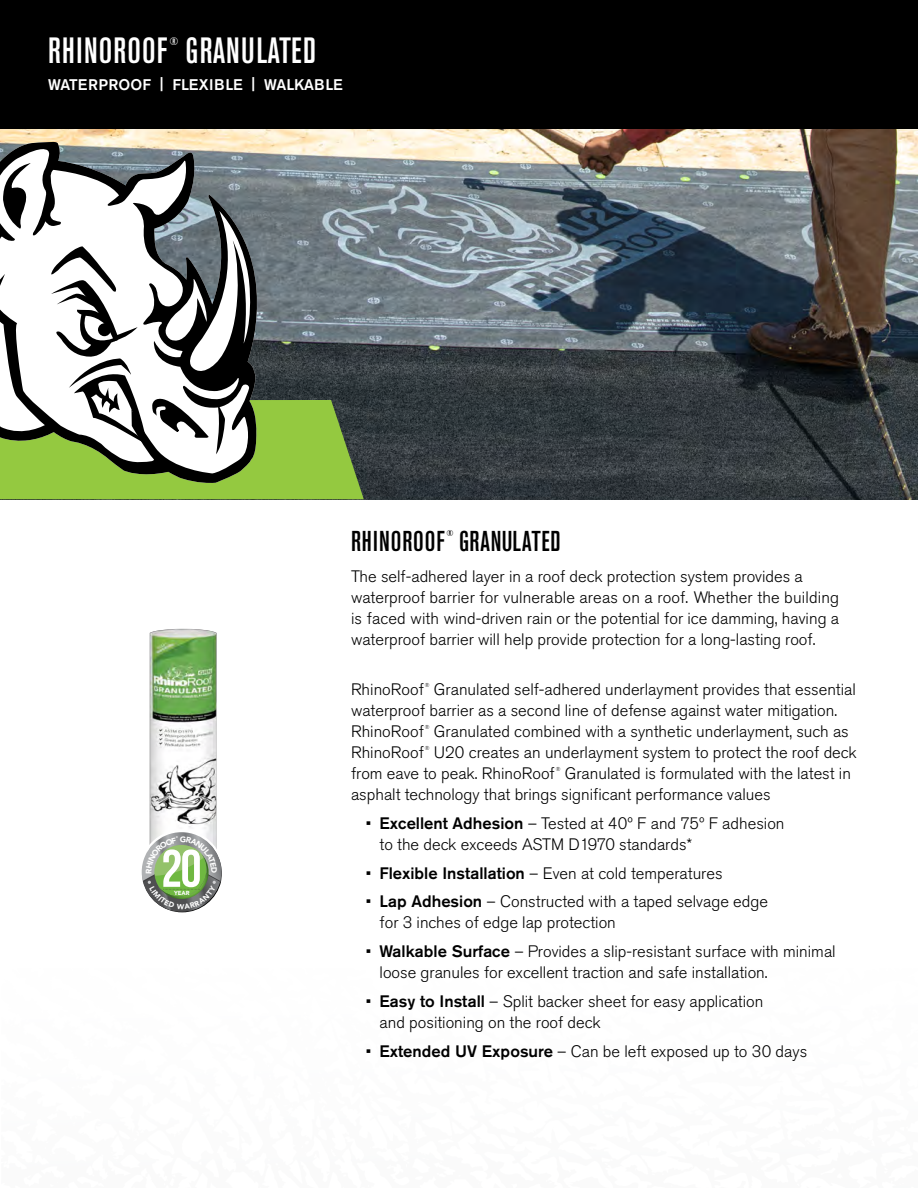
<style>
.page{position:relative;width:918px;height:1188px;background:#fff}
.page>*{position:absolute;margin:0;border:0;box-sizing:border-box;transform-origin:0 0}
.t1{font:52.8px "Bebas Neue";color:#fff}
.t2{font:500 condensed 36.3px "Akzidenz Grotesk Pro";letter-spacing:.03em;color:#fff}
.t3{font:500 condensed 28.5px "Akzidenz Grotesk Pro";letter-spacing:.03em;color:#000}
.t4{font:300 16.5px/21px "Akzidenz Grotesk Pro";color:#000}
.t5{font:500 15.3px "Akzidenz Grotesk Pro";color:#fff}
.t6{font:500 condensed 10.8px "Akzidenz Grotesk Pro";color:#fff}
.t7{font:500 condensed 8.55px "Akzidenz Grotesk Pro";color:#000}
.t8{font:900 5.85px "Avenir LT Std";color:#fff}
.t9{font:300 5.7px "Akzidenz Grotesk Pro";color:#000}
.s1{font-weight:500}
</style>
<div class="page">
<div style="left:0;top:0;width:918px;height:129px;background:#000"></div>
<img style="left:0;top:129px;width:918px;height:370px">
<img style="left:149px;top:628px;width:68px;height:204px">
<div style="left:139px;top:830px;width:85px;height:85px;border:2px solid #fff;border-radius:50%"></div>
<svg style="left:0;top:141px;width:284px;height:22px"></svg>
<svg style="left:0;top:163px;width:364px;height:336px"></svg>
<svg style="left:142px;top:832px;width:80px;height:80px"></svg>
<p class="t2" style="left:48px;top:27px;width:121px">RHINOROOF</p>
<p class="t6" style="left:170px;top:34px;width:11px">®</p>
<p class="t2" style="left:185px;top:27px;width:132px">GRANULATED</p>
<p class="t5" style="left:48px;top:75px;width:296px">WATERPROOF | FLEXIBLE | WALKABLE</p>
<p class="t1" style="left:161px;top:840px;width:42px">20</p>
<p class="t8" style="left:174px;top:890px;width:17px">YEAR</p>
<p class="t3" style="left:351px;top:522px;width:95px">RHINOROOF</p>
<p class="t7" style="left:447px;top:528px;width:9px">®</p>
<p class="t3" style="left:459px;top:522px;width:103px">GRANULATED</p>
<p class="t4" style="left:351px;top:566px;width:490px">The self-adhered layer in a roof deck protection system provides a waterproof barrier for vulnerable areas on a roof. Whether the building is faced with wind-driven rain or the potential for ice damming, having a waterproof barrier will help provide protection for a long-lasting roof.</p>
<p class="t4" style="left:351px;top:679px;width:74px">RhinoRoof</p>
<p class="t9" style="left:425px;top:681px;width:6px">®</p>
<p class="t4" style="left:351px;top:679px;width:506px;text-indent:83px">Granulated self-adhered underlayment provides that essential waterproof barrier as a second line of defense against water mitigation.<br>RhinoRoof</p>
<p class="t9" style="left:425px;top:723px;width:6px">®</p>
<p class="t4" style="left:434px;top:721px;width:416px">Granulated combined with a synthetic underlayment, such as</p>
<p class="t4" style="left:351px;top:742px;width:74px">RhinoRoof</p>
<p class="t9" style="left:425px;top:744px;width:6px">®</p>
<p class="t4" style="left:351px;top:742px;width:507px;text-indent:83px">U20 creates an underlayment system to protect the roof deck from eave to peak. RhinoRoof</p>
<p class="t9" style="left:556px;top:765px;width:6px">®</p>
<p class="t4" style="left:351px;top:763px;width:501px;text-indent:214px">Granulated is formulated with the latest in asphalt technology that brings significant performance values</p>
<p class="t4" style="left:380px;top:812px;width:406px;text-indent:-14px">• <span class="s1">Excellent Adhesion</span> – Tested at 40º F and 75º F adhesion to the deck exceeds ASTM D1970 standards*</p>
<p class="t4" style="left:366px;top:862px;width:358px">• <span class="s1">Flexible Installation</span> – Even at cold temperatures</p>
<p class="t4" style="left:380px;top:891px;width:390px;text-indent:-14px">• <span class="s1">Lap Adhesion</span> – Constructed with a taped selvage edge for 3 inches of edge lap protection</p>
<p class="t4" style="left:380px;top:941px;width:458px;text-indent:-14px">• <span class="s1">Walkable Surface</span> – Provides a slip-resistant surface with minimal loose granules for excellent traction and safe installation.</p>
<p class="t4" style="left:380px;top:991px;width:385px;text-indent:-14px">• <span class="s1">Easy to Install</span> – Split backer sheet for easy application and positioning on the roof deck</p>
<p class="t4" style="left:366px;top:1041px;width:443px">• <span class="s1">Extended UV Exposure</span> – Can be left exposed up to 30 days</p>
</div>
